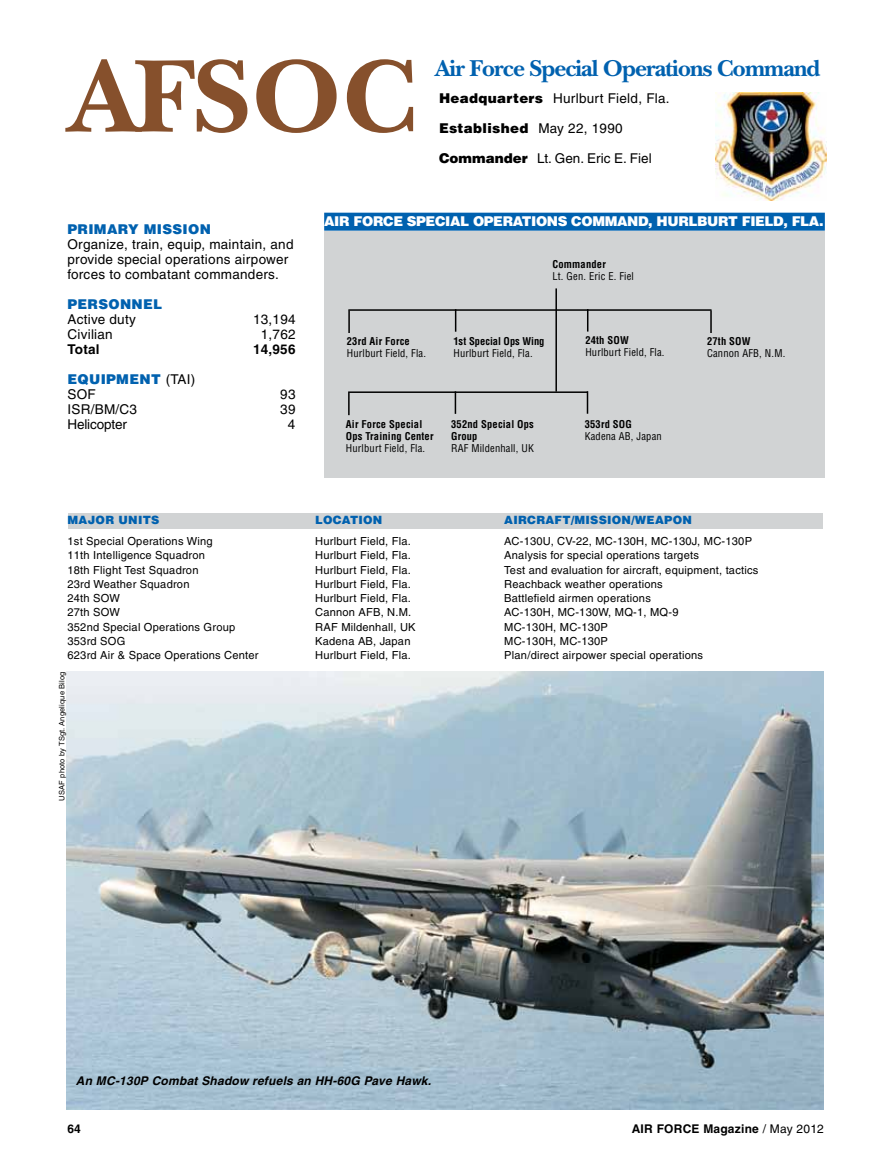
<style>
.page{position:relative;width:878px;height:1175px;background:#fff}
.page>*{position:absolute;margin:0;border:0;box-sizing:border-box;transform-origin:0 0}
.t1{font:700 108px "New Baskerville";letter-spacing:-.005em;color:#86502c}
.t2{font:700 24px "New Baskerville";letter-spacing:-.04em;color:#0061af}
.t3{font:13.5px/15px "Helvetica";letter-spacing:.02em;color:#000}
.t4{font:900 13.5px "Helvetica";letter-spacing:-.025em;color:#fff}
.t5{font:900 13.5px/15px "Helvetica";letter-spacing:.025em;color:#0061af}
.t6{font:13.5px "Helvetica";color:#000}
.t7{font:900 13.5px "Helvetica";letter-spacing:.025em;color:#000}
.t8{font:700 13.5px "Helvetica";letter-spacing:.02em;color:#000}
.t9{font:13.5px "Helvetica";letter-spacing:-.01em;color:#000}
.t10{font:italic 700 12px "Helvetica";letter-spacing:.02em;color:#000}
.t11{font:700 12px "Helvetica";letter-spacing:.02em;color:#000}
.t12{font:900 11.4px "Helvetica";letter-spacing:.025em;color:#0061af}
.t13{font:11.1px "Helvetica";letter-spacing:.02em;color:#000}
.t14{font:condensed 10.5px "Helvetica";letter-spacing:.015em;color:#000}
.t15{font:700 condensed 10.5px/12px "Helvetica";letter-spacing:.015em;color:#000}
.t16{font:700 condensed 10.5px "Helvetica";letter-spacing:-.005em;color:#000}
.t17{font:7.5px "Helvetica";letter-spacing:.02em;color:#000}
.s1{font-weight:900}
.s2{font-weight:400}
.s3{font-weight:400;color:#000}
</style>
<div class="page">
<div style="left:324px;top:231px;width:500px;height:246px;background:#d1d3d4"></div>
<hr style="left:555px;top:288px;width:2px;height:103px;background:#000">
<svg style="left:710px;top:311px;width:1px;height:22px"></svg>
<hr style="left:348px;top:310px;width:2px;height:23px;background:#000">
<div style="left:324px;top:213px;width:500px;height:18px;background:#0061af"></div>
<hr style="left:348px;top:309px;width:363px;height:2px;background:#000">
<svg style="left:455px;top:309px;width:1px;height:23px"></svg>
<svg style="left:587px;top:311px;width:1px;height:20px"></svg>
<svg style="left:348px;top:393px;width:1px;height:22px"></svg>
<hr style="left:348px;top:391px;width:239px;height:2px;background:#000">
<hr style="left:454px;top:391px;width:2px;height:23px;background:#000">
<hr style="left:586px;top:391px;width:2px;height:23px;background:#000">
<img style="left:715px;top:93px;width:111px;height:107px">
<div style="left:68px;top:513px;width:755px;height:15px;background:#d1d3d4"></div>
<img style="left:67px;top:671px;width:756px;height:438px">
<h1 class="t1" style="left:69px;top:33px;width:349px">AFSOC</h1>
<h2 class="t2" style="left:435px;top:54px;width:386px">Air Force Special Operations Command</h2>
<p class="t3" style="left:439px;top:90px;width:232px"><span class="s1">HEADQUARTERS</span> Hurlburt Field, Fla.</p>
<p class="t7" style="left:439px;top:119px;width:185px">ESTABLISHED <span class="s2">May 22, 1990</span></p>
<p class="t6" style="left:439px;top:150px;width:214px"><span class="s1">COMMANDER</span> Lt. Gen. Eric E. Fiel</p>
<p class="t5" style="left:68px;top:221px;width:145px">PRIMARY MISSION</p>
<p class="t3" style="left:67px;top:237px;width:227px">Organize, train, equip, maintain, and provide special operations airpower forces to combatant commanders.</p>
<p class="t5" style="left:67px;top:296px;width:96px">PERSONNEL</p>
<p class="t3" style="left:67px;top:312px;width:70px">Active duty</p>
<p class="t3" style="left:253px;top:312px;width:44px">13,194</p>
<p class="t3" style="left:67px;top:327px;width:47px">Civilian</p>
<p class="t3" style="left:261px;top:327px;width:36px">1,762</p>
<p class="t8" style="left:67px;top:341px;width:34px">Total</p>
<p class="t8" style="left:253px;top:341px;width:44px">14,956</p>
<p class="t5" style="left:67px;top:371px;width:129px">EQUIPMENT <span class="s3">(TAI)<br>SOF</span></p>
<p class="t3" style="left:280px;top:387px;width:17px">93</p>
<p class="t3" style="left:67px;top:402px;width:71px">ISR/BM/C3</p>
<p class="t3" style="left:280px;top:402px;width:17px">39</p>
<p class="t9" style="left:67px;top:417px;width:61px">Helicopter</p>
<p class="t3" style="left:288px;top:417px;width:9px">4</p>
<p class="t4" style="left:324px;top:212px;width:94px">AIR FORCE SPEC</p>
<p class="t4" style="left:445px;top:212px;width:39px">IAL OPE</p>
<p class="t4" style="left:502px;top:212px;width:322px">RATIONS COMMAND, HURLBURT FIELD, FLA.</p>
<p class="t15" style="left:552px;top:258px;width:55px">Commander</p>
<p class="t14" style="left:552px;top:270px;width:83px">Lt. Gen. Eric E. Fiel</p>
<p class="t15" style="left:347px;top:335px;width:64px">23rd Air Force</p>
<p class="t14" style="left:347px;top:346px;width:81px">Hurlburt Field, Fla.</p>
<p class="t16" style="left:453px;top:335px;width:93px">1st Special Ops Wing</p>
<p class="t14" style="left:453px;top:346px;width:81px">Hurlburt Field, Fla.</p>
<p class="t15" style="left:346px;top:417px;width:89px">Air Force Special<br>Ops Training Center</p>
<p class="t14" style="left:346px;top:441px;width:81px">Hurlburt Field, Fla.</p>
<p class="t15" style="left:451px;top:418px;width:84px">352nd Special Ops<br>Group</p>
<p class="t14" style="left:451px;top:441px;width:84px">RAF Mildenhall, UK</p>
<p class="t15" style="left:585px;top:334px;width:45px">24th SOW</p>
<p class="t14" style="left:585px;top:346px;width:81px">Hurlburt Field, Fla.</p>
<p class="t15" style="left:584px;top:418px;width:49px">353rd SOG</p>
<p class="t14" style="left:584px;top:429px;width:79px">Kadena AB, Japan</p>
<p class="t15" style="left:707px;top:335px;width:45px">27th SOW</p>
<p class="t14" style="left:707px;top:346px;width:80px">Cannon AFB, N.M.</p>
<p class="t12" style="left:68px;top:512px;width:93px">MAJOR UNITS</p>
<p class="t12" style="left:315px;top:512px;width:69px">LOCATION</p>
<p class="t12" style="left:504px;top:512px;width:189px">AIRCRAFT/MISSION/WEAPON</p>
<p class="t13" style="left:68px;top:535px;width:146px">1st Special Operations Wing</p>
<p class="t13" style="left:315px;top:535px;width:97px">Hurlburt Field, Fla.</p>
<p class="t13" style="left:504px;top:535px;width:249px">AC-130U, CV-22, MC-130H, MC-130J, MC-130P</p>
<p class="t13" style="left:68px;top:549px;width:139px">11th Intelligence Squadron</p>
<p class="t13" style="left:315px;top:549px;width:97px">Hurlburt Field, Fla.</p>
<p class="t13" style="left:504px;top:549px;width:196px">Analysis for special operations targets</p>
<p class="t13" style="left:68px;top:563px;width:132px">18th Flight Test Squadron</p>
<p class="t13" style="left:315px;top:563px;width:97px">Hurlburt Field, Fla.</p>
<p class="t13" style="left:504px;top:563px;width:255px">Test and evaluation for aircraft, equipment, tactics</p>
<p class="t13" style="left:68px;top:577px;width:123px">23rd Weather Squadron</p>
<p class="t13" style="left:315px;top:577px;width:97px">Hurlburt Field, Fla.</p>
<p class="t13" style="left:504px;top:577px;width:160px">Reachback weather operations</p>
<p class="t13" style="left:68px;top:592px;width:54px">24th SOW</p>
<p class="t13" style="left:315px;top:592px;width:97px">Hurlburt Field, Fla.</p>
<p class="t13" style="left:504px;top:592px;width:148px">Battlefield airmen operations</p>
<p class="t13" style="left:68px;top:606px;width:54px">27th SOW</p>
<p class="t13" style="left:315px;top:606px;width:98px">Cannon AFB, N.M.</p>
<p class="t13" style="left:504px;top:606px;width:176px">AC-130H, MC-130W, MQ-1, MQ-9</p>
<p class="t13" style="left:68px;top:620px;width:169px">352nd Special Operations Group</p>
<p class="t13" style="left:315px;top:620px;width:102px">RAF Mildenhall, UK</p>
<p class="t13" style="left:504px;top:620px;width:105px">MC-130H, MC-130P</p>
<p class="t13" style="left:68px;top:634px;width:59px">353rd SOG</p>
<p class="t13" style="left:315px;top:634px;width:97px">Kadena AB, Japan</p>
<p class="t13" style="left:504px;top:634px;width:105px">MC-130H, MC-130P</p>
<p class="t13" style="left:68px;top:649px;width:192px">623rd Air &amp; Space Operations Center</p>
<p class="t13" style="left:315px;top:649px;width:97px">Hurlburt Field, Fla.</p>
<p class="t13" style="left:504px;top:649px;width:200px">Plan/direct airpower special operations</p>
<p class="t17" style="left:57px;top:800px;width:130px;rotate:-90deg">USAF photo by TSgt. Angelique Bilog</p>
<p class="t10" style="left:76px;top:1073px;width:357px">An MC-130P Combat Shadow refuels an HH-60G Pave Hawk.</p>
<p class="t11" style="left:67px;top:1121px;width:15px">64</p>
<p class="t11" style="left:631px;top:1121px;width:194px">AIR FORCE Magazine <span class="s2">/ May 2012</span></p>
</div>
